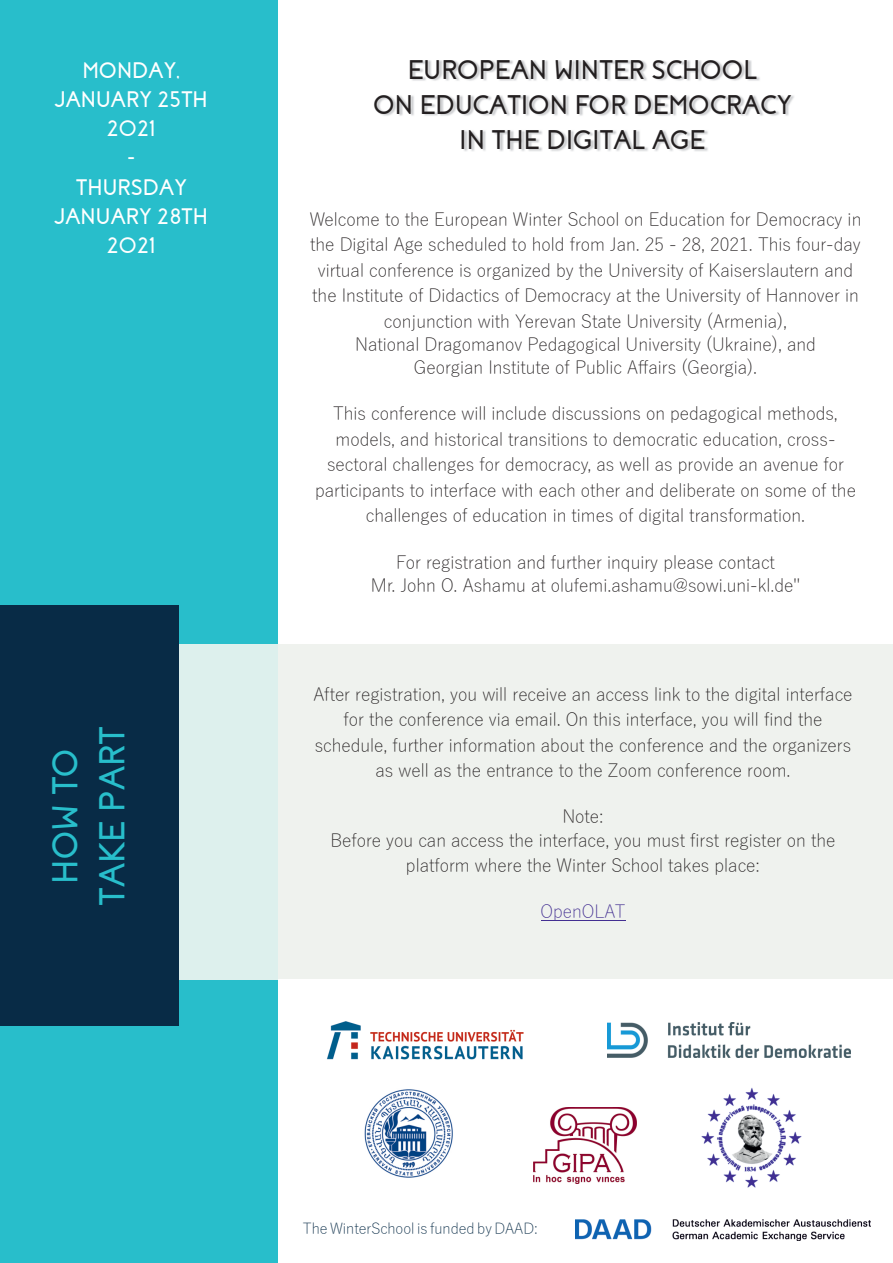
<style>
.page{position:relative;width:893px;height:1263px;background:#fff}
.page>*{position:absolute;margin:0;border:0;box-sizing:border-box;transform-origin:0 0}
.t1{font:700 36px/47px "Coves";color:#28becb;text-align:center}
.t2{font:700 27px/35.1px "Coves";color:#231f20;text-align:center}
.t3{font:700 22.5px "Coves";color:#fff}
.t4{font:300 18px/25.5px "Yu Gothic";color:#231f20;text-align:center}
.t5{font:300 18px "Yu Gothic";color:#432f92}
.t6{font:300 15px "Yu Gothic";color:#082b46}
</style>
<div class="page">
<div style="left:0;top:0;width:277px;height:1263px;background:#28becb"></div>
<div style="left:275px;top:644px;width:618px;height:335px;background:#eff2ee"></div>
<div style="left:178px;top:644px;width:100px;height:336px;background:#ddf0ed"></div>
<div style="left:0;top:605px;width:178px;height:421px;background:#082b46"></div>
<img style="left:376px;top:60px;width:418px;height:91px">
<img style="left:327px;top:1021px;width:197px;height:39px">
<img style="left:576px;top:1219px;width:295px;height:21px">
<img style="left:608px;top:1023px;width:243px;height:34px">
<hr style="left:540px;top:920px;width:85px;height:1px;background:#432f92">
<img style="left:533px;top:1108px;width:103px;height:75px">
<img style="left:364px;top:1089px;width:89px;height:89px">
<img style="left:701px;top:1087px;width:101px;height:101px">
<p class="t3" style="left:82px;top:62px;width:99px">MONDAY,</p>
<p class="t3" style="left:55px;top:91px;width:155px">JANUARY 25TH</p>
<p class="t3" style="left:107px;top:120px;width:51px">2021</p>
<p class="t3" style="left:127px;top:150px;width:9px">-</p>
<p class="t3" style="left:76px;top:179px;width:113px">THURSDAY</p>
<p class="t3" style="left:54px;top:208px;width:155px">JANUARY 28TH</p>
<p class="t3" style="left:107px;top:238px;width:51px">2021</p>
<h1 class="t1" style="left:45px;top:906px;width:181px;rotate:-90deg">HOW TO<br>TAKE PART</h1>
<h2 class="t2" style="left:373px;top:54px;width:420px">EUROPEAN WINTER SCHOOL<br>ON EDUCATION FOR DEMOCRACY<br>IN THE DIGITAL AGE</h2>
<p class="t4" style="left:310px;top:206px;width:553px">Welcome to the European Winter School on Education for Democracy in the Digital Age scheduled to hold from Jan. 25 - 28, 2021. This four-day virtual conference is organized by the University of Kaiserslautern and the Institute of Didactics of Democracy at the University of Hannover in conjunction with Yerevan State University (Armenia),</p>
<p class="t4" style="left:355px;top:331px;width:462px">National Dragomanov Pedagogical University (Ukraine), and</p>
<p class="t4" style="left:414px;top:354px;width:345px">Georgian Institute of Public Affairs (Georgia).</p>
<p class="t4" style="left:315px;top:401px;width:542px">This conference will include discussions on pedagogical methods, models, and historical transitions to democratic education, cross&shy;sectoral challenges for democracy, as well as provide an avenue for participants to interface with each other and deliberate on some of the challenges of education in times of digital transformation.</p>
<p class="t4" style="left:396px;top:549px;width:380px">For registration and further inquiry please contact</p>
<p class="t4" style="left:371px;top:572px;width:431px">Mr. John O. Ashamu at olufemi.ashamu@sowi.uni-kl.de"</p>
<p class="t4" style="left:313px;top:681px;width:541px">After registration, you will receive an access link to the digital interface for the conference via email. On this interface, you will find the schedule, further information about the conference and the organizers as well as the entrance to the Zoom conference room.</p>
<p class="t4" style="left:562px;top:804px;width:43px">Note:</p>
<p class="t4" style="left:330px;top:827px;width:506px">Before you can access the interface, you must first register on the platform where the Winter School takes place:</p>
<p class="t5" style="left:540px;top:902px;width:86px">OpenOLAT</p>
<p class="t6" style="left:303px;top:1221px;width:236px">The WinterSchool is funded by DAAD:</p>
</div>
